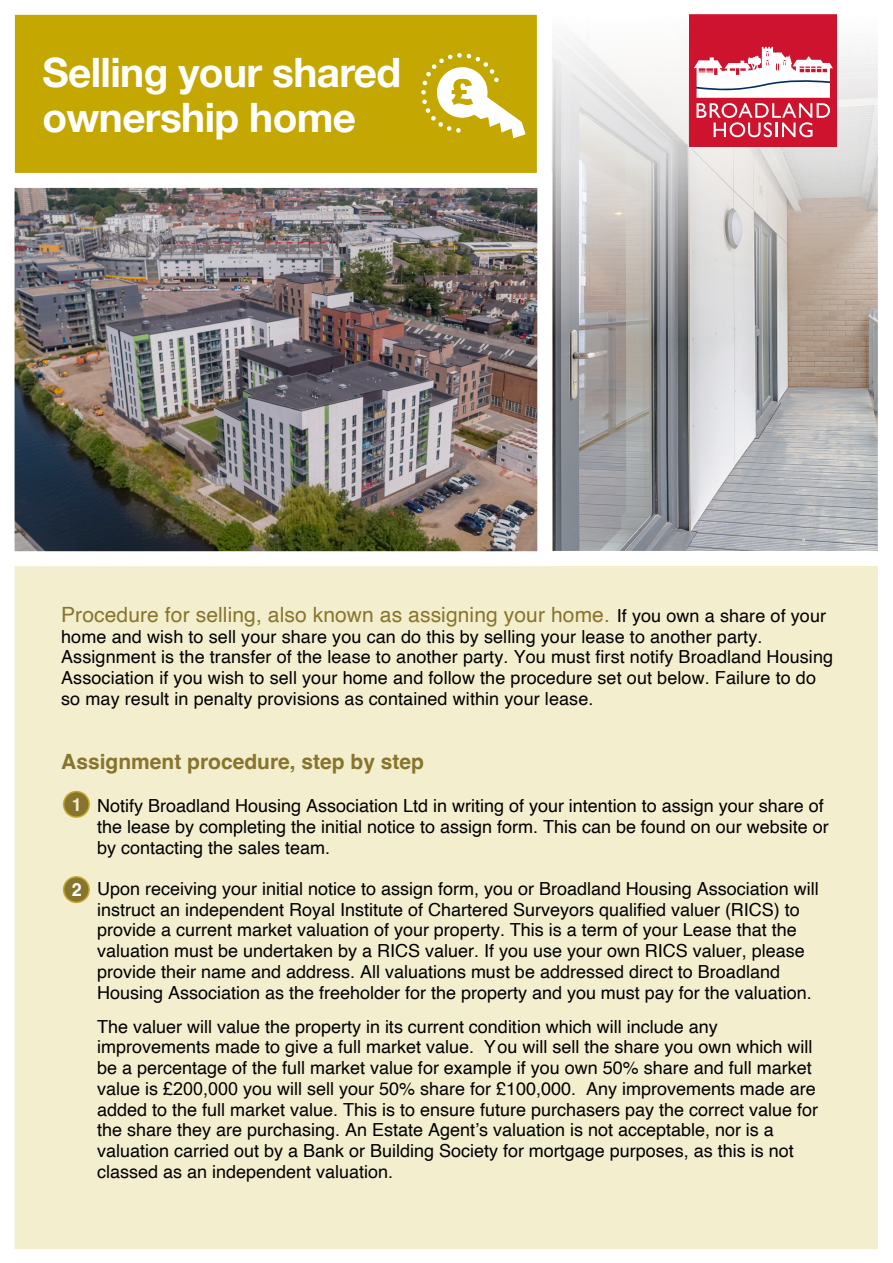
<style>
.page{position:relative;width:893px;height:1263px;background:#fff}
.page>*{position:absolute;margin:0;border:0;box-sizing:border-box;transform-origin:0 0}
.t1{font:700 40.5px/45px "Helvetica Neue";letter-spacing:-.015em;color:#fff}
.t2{font:21px "Helvetica";letter-spacing:.005em;color:#87752d}
.t3{font:700 21px "Helvetica";color:#87752d}
.t4{font:18px/20.7px "Helvetica";color:#000}
.t5{font:700 18px "Helvetica";color:#f5eecd}
.t6{font:700 18px "Helvetica";color:#fff}
.s1{font-size:18px;color:#000}
.s2{font-family:"Arial"}
</style>
<div class="page">
<img style="left:14px;top:14px;width:864px;height:1235px">
<div style="left:63px;top:791px;width:27px;height:27px;background:#87752d;border:2px solid #c4a92e;border-radius:50%"></div>
<div style="left:63px;top:876px;width:27px;height:27px;background:#87752d;border:2px solid #c4a92e;border-radius:50%"></div>
<h1 class="t1" style="left:42px;top:49px;width:360px">Selling your shared ownership home</h1>
<p class="t2" style="left:61px;top:606px;width:766px">Procedure for selling, also known as assigning your home. <span class="s1">If you own a share of your</span></p>
<p class="t4" style="left:61px;top:627px;width:773px">home and wish to sell your share you can do this by selling your lease to another party.<br>Assignment is the transfer of the lease to another party. You must first notify Broadland Housing Association if you wish to sell your home and follow the procedure set out below. Failure to do so may result in penalty provisions as contained within your lease.</p>
<p class="t3" style="left:61px;top:754px;width:364px">Assignment procedure, step by step</p>
<p class="t4" style="left:97px;top:797px;width:733px">Notify Broadland Housing Association Ltd in writing of your intention to assign your share of the lease by completing the initial notice to assign form. This can be found on our website or by contacting the sales team.</p>
<p class="t4" style="left:97px;top:879px;width:723px">Upon receiving your initial notice to assign form, you or Broadland Housing Association will instruct an independent Royal Institute of Chartered Surveyors qualified valuer (RICS) to provide a current market valuation of your property. This is a term of your Lease that the valuation must be undertaken by a RICS valuer. If you use your own RICS valuer, please provide their name and address. All valuations must be addressed direct to Broadland Housing Association as the freeholder for the property and you must pay for the valuation.</p>
<p class="t4" style="left:97px;top:1017px;width:722px">The valuer will value the property in its current condition which will include any improvements made to give a full market value. You will sell the share you own which will be a percentage of the full market value for example if you own 50% share and full market value is <span class="s2">£200</span>,<span class="s2">000</span> you will sell your 50% share for £100,000. Any improvements made are added to the full market value. This is to ensure future purchasers pay the correct value for the share they are purchasing. An Estate Agent’s valuation is not acceptable, nor is a valuation carried out by a Bank or Building Society for mortgage purposes, as this is not classed as an independent valuation.</p>
<p class="t5" style="left:72px;top:797px;width:12px">1</p>
<p class="t6" style="left:72px;top:882px;width:12px">2</p>
</div>
